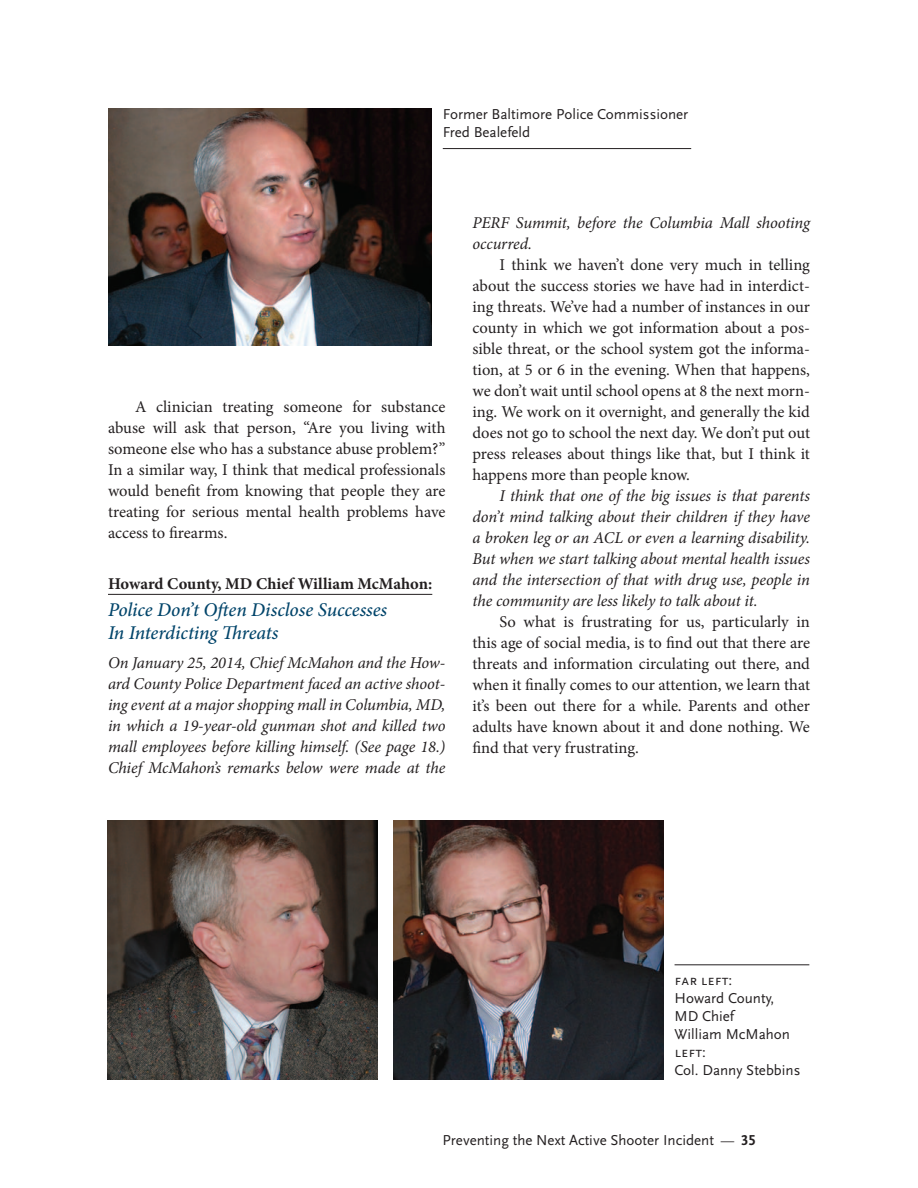
<style>
.page{position:relative;width:918px;height:1188px;background:#fff}
.page>*{position:absolute;margin:0;border:0;box-sizing:border-box;transform-origin:0 0}
.t1{font:italic 500 19.5px/22.5px "Minion Pro";letter-spacing:-.005em;color:#00446a}
.t2{font:16.5px/21px "Minion Pro";letter-spacing:-.005em;color:#231f20;text-align:justify}
.t3{font:italic 16.5px/21px "Minion Pro";letter-spacing:-.01em;color:#231f20;text-align:justify}
.t4{font:700 16.5px "Minion Pro";color:#231f20}
.t5{font:15px/18px "Scala Sans LF";color:#231f20}
.t6{font:15px "Scala Sans LF Caps";letter-spacing:.005em;color:#231f20}
.s1{font-size:13.5px}
.s2{font-weight:700}
</style>
<div class="page">
<hr style="left:108px;top:594px;width:324px;height:1px;background:#231f20">
<img style="left:108px;top:108px;width:324px;height:238px">
<hr style="left:443px;top:148px;width:248px;height:1px;background:#231f20">
<img style="left:108px;top:821px;width:270px;height:259px">
<img style="left:394px;top:821px;width:270px;height:259px">
<hr style="left:675px;top:964px;width:134px;height:1px;background:#231f20">
<p class="t5" style="left:443px;top:106px;width:247px">Former Baltimore Police Commissioner<br>Fred Bealefeld</p>
<p class="t2" style="left:108px;top:396px;width:339px;text-indent:27px">A clinician treating someone for substance abuse will ask that person, “Are you living with someone else who has a substance abuse problem?” In a similar way, I think that medical professionals would benefit from knowing that people they are treating for serious mental health problems have access to firearms.</p>
<p class="t4" style="left:108px;top:572px;width:326px">Howard County, MD Chief William McMahon:</p>
<p class="t1" style="left:108px;top:599px;width:281px">Police Don’t Often Disclose Successes<br>In Interdicting Threats</p>
<p class="t3" style="left:108px;top:653px;width:339px">On January 25, 2014, Chief McMahon and the How&shy;ard County Police Department faced an active shoot&shy;ing event at a major shopping mall in Columbia, MD, in which a 19-year-old gunman shot and killed two mall employees before killing himself. (See page 18.)<br>Chief McMahon’s remarks below were made at the</p>
<p class="t3" style="left:473px;top:212px;width:339px">PERF Summit, before the Columbia Mall shooting occurred.</p>
<p class="t2" style="left:473px;top:254px;width:339px;text-indent:27px">I think we haven’t done very much in telling about the success stories we have had in interdict&shy;ing threats. We’ve had a number of instances in our county in which we got information about a pos&shy;sible threat, or the school system got the informa&shy;tion, at 5 or 6 in the evening. When that happens, we don’t wait until school opens at 8 the next morn&shy;ing. We work on it overnight, and generally the kid does not go to school the next day. We don’t put out press releases about things like that, but I think it happens more than people know.</p>
<p class="t3" style="left:473px;top:485px;width:339px;text-indent:27px">I think that one of the big issues is that parents don’t mind talking about their children if they have a broken leg or an ACL or even a learning disability.<br>But when we start talking about mental health issues and the intersection of that with drug use, people in the community are less likely to talk about it.</p>
<p class="t2" style="left:473px;top:611px;width:339px;text-indent:27px">So what is frustrating for us, particularly in this age of social media, is to find out that there are threats and information circulating out there, and when it finally comes to our attention, we learn that it’s been out there for a while. Parents and other adults have known about it and done nothing. We find that very frustrating.</p>
<p class="t6" style="left:675px;top:972px;width:59px">far left:</p>
<p class="t5" style="left:675px;top:990px;width:117px">Howard County,<br>MD Chief<br>William McMahon</p>
<p class="t6" style="left:675px;top:1044px;width:33px">left:</p>
<p class="t5" style="left:675px;top:1062px;width:127px">Col. Danny Stebbins</p>
<p class="t5" style="left:443px;top:1132px;width:315px">Preventing the Next Active Shooter Incident <span class="s1">—</span> <span class="s2">35</span></p>
</div>
